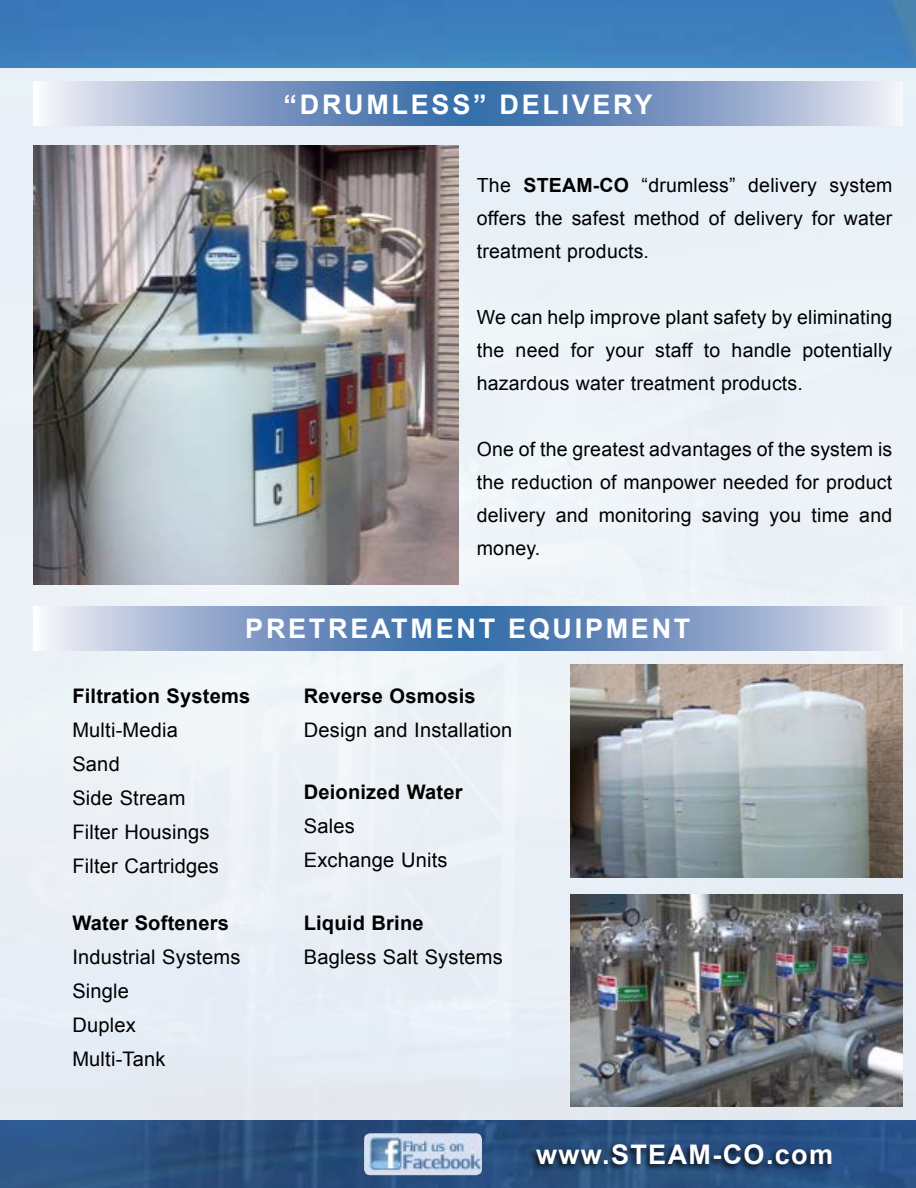
<style>
.page{position:relative;width:916px;height:1188px;background:#fff}
.page>*{position:absolute;margin:0;border:0;box-sizing:border-box;transform-origin:0 0}
.t1{font:700 27px "Arial";letter-spacing:.1em;color:#fff}
.t2{font:700 27px "Arial";letter-spacing:.05em;color:#fff}
.t3{font:20.1px/33.9px "Arial";letter-spacing:.01em;color:#000}
.t4{font:700 20.1px "Arial";letter-spacing:.01em;color:#000}
.t5{font:19.5px/33px "Arial";letter-spacing:.01em;color:#000;text-align:justify}
.s1{font-weight:700}
</style>
<div class="page">
<img style="left:0;top:0;width:915px;height:1188px">
<div style="left:0;top:68px;width:915px;height:1052px;background:#eaf1f7"></div>
<svg style="left:33px;top:606px;width:869px;height:44px;background:#88a2c8"></svg>
<svg style="left:33px;top:82px;width:869px;height:44px;background:#88a2c8"></svg>
<div style="left:528px;top:1143px;width:304px;height:28px;background:#000;opacity:.75"></div>
<img style="left:33px;top:146px;width:425px;height:439px">
<img style="left:570px;top:664px;width:332px;height:214px">
<img style="left:570px;top:894px;width:332px;height:213px">
<img style="left:364px;top:1133px;width:118px;height:42px">
<h1 class="t1" style="left:283px;top:86px;width:370px">“DRUMLESS” DELIVERY</h1>
<p class="t5" style="left:476px;top:168px;width:417px">The <span class="s1">STEAM-CO</span> “drumless” delivery system offers the safest method of delivery for water treatment products.</p>
<p class="t5" style="left:476px;top:300px;width:417px">We can help improve plant safety by eliminating the need for your staff to handle potentially hazardous water treatment products.</p>
<p class="t5" style="left:476px;top:432px;width:417px">One of the greatest advantages of the system is the reduction of manpower needed for product delivery and monitoring saving you time and money.</p>
<h1 class="t1" style="left:245px;top:611px;width:446px">PRETREATMENT EQUIPMENT</h1>
<p class="t4" style="left:72px;top:683px;width:179px">Filtration Systems</p>
<p class="t3" style="left:72px;top:713px;width:148px">Multi-Media<br>Sand<br>Side Stream<br>Filter Housings<br>Filter Cartridges</p>
<p class="t4" style="left:72px;top:910px;width:158px">Water Softeners</p>
<p class="t3" style="left:72px;top:940px;width:169px">Industrial Systems<br>Single<br>Duplex<br>Multi-Tank</p>
<p class="t4" style="left:303px;top:683px;width:173px">Reverse Osmosis</p>
<p class="t3" style="left:303px;top:713px;width:210px">Design and Installation</p>
<p class="t4" style="left:303px;top:779px;width:160px">Deionized Water</p>
<p class="t3" style="left:303px;top:809px;width:145px">Sales<br>Exchange Units</p>
<p class="t4" style="left:303px;top:909px;width:121px">Liquid Brine</p>
<p class="t3" style="left:303px;top:940px;width:200px">Bagless Salt Systems</p>
<h1 class="t2" style="left:536px;top:1137px;width:298px">www.STEAM-CO.com</h1>
</div>
